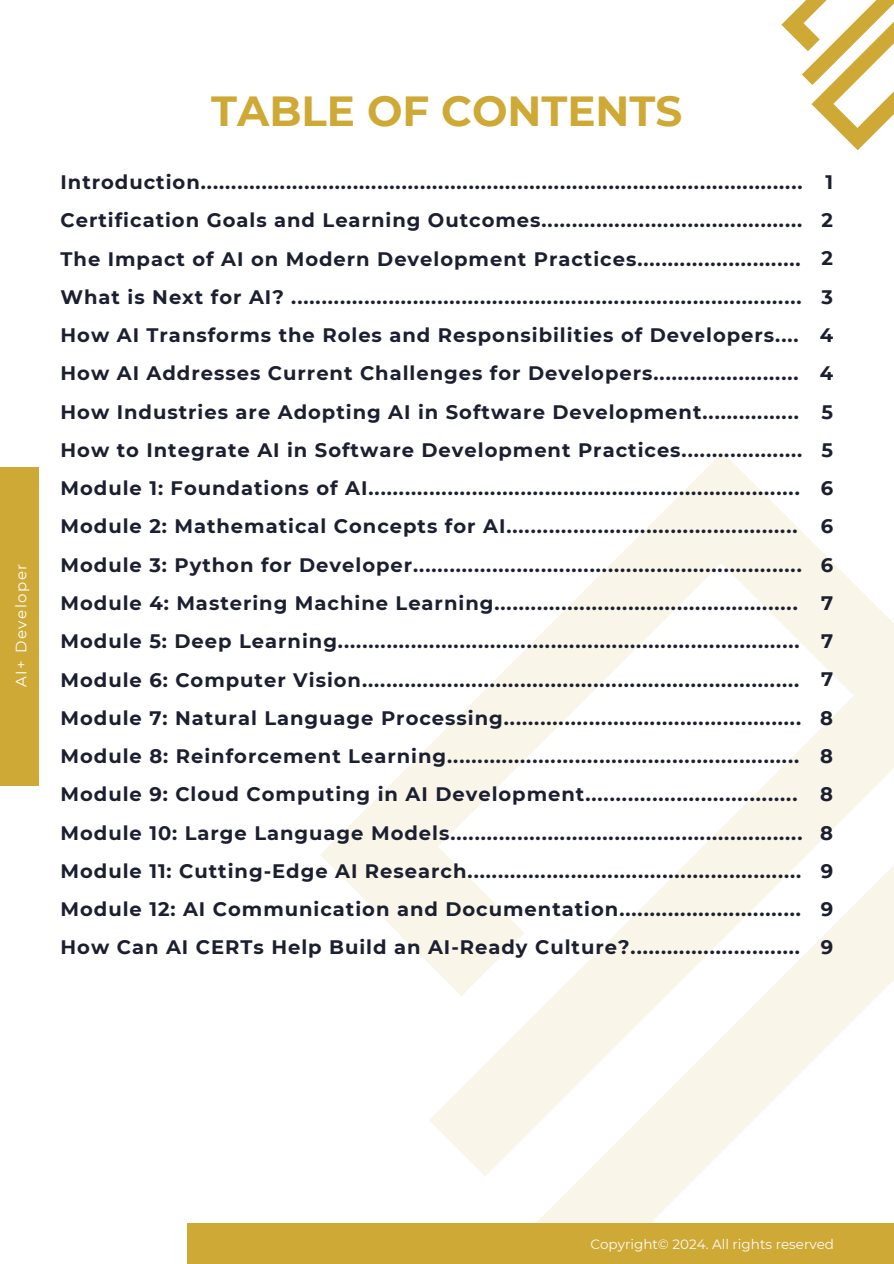
<style>
.page{position:relative;width:894px;height:1264px;background:#fff}
.page>*{position:absolute;margin:0;border:0;box-sizing:border-box;transform-origin:0 0}
.t1{font:700 42px "Montserrat";color:#cfa935}
.t2{font:700 19.5px/38.2px "Montserrat";letter-spacing:.05em;color:#1c1f30}
.t3{font:15px "Montserrat";letter-spacing:.1em;color:#fff}
.t4{font:13.5px "Montserrat";color:#fdfdfd}
</style>
<div class="page">
<svg style="left:320px;top:453px;width:573px;height:718px"></svg>
<svg style="left:480px;top:794px;width:413px;height:428px"></svg>
<svg style="left:781px;top:0;width:112px;height:150px"></svg>
<div style="left:187px;top:1222px;width:706px;height:41px;background:#cfa935"></div>
<div style="left:0;top:467px;width:39px;height:318px;background:#cfa935"></div>
<p class="t3" style="left:12px;top:687px;width:125px;rotate:-90deg">AI+ Developer</p>
<p class="t1" style="left:211px;top:85px;width:472px">TABLE OF CONTENTS</p>
<p class="t2" style="left:60px;top:163px;width:743px">Introduction...................................................................................................<br>Certification Goals and Learning Outcomes...........................................<br>The Impact of AI on Modern Development Practices...........................<br>What is Next for AI? ....................................................................................<br>How AI Transforms the Roles and Responsibilities of Developers....<br>How AI Addresses Current Challenges for Developers........................<br>How Industries are Adopting AI in Software Development................<br>How to Integrate AI in Software Development Practices....................<br>Module 1: Foundations of AI.......................................................................<br>Module 2: Mathematical Concepts for AI................................................<br>Module 3: Python for Developer................................................................<br>Module 4: Mastering Machine Learning..................................................<br>Module 5: Deep Learning............................................................................<br>Module 6: Computer Vision........................................................................<br>Module 7: Natural Language Processing.................................................<br>Module 8: Reinforcement Learning..........................................................<br>Module 9: Cloud Computing in AI Development...................................<br>Module 10: Large Language Models..........................................................<br>Module 11: Cutting-Edge AI Research.......................................................<br>Module 12: AI Communication and Documentation..............................<br>How Can AI CERTs Help Build an AI-Ready Culture?............................</p>
<h1 class="t2" style="left:819px;top:163px;width:15px;text-align:justify">1<br>2<br>2<br>3<br>4<br>4<br>5<br>5<br>6<br>6<br>6<br>7<br>7<br>7<br>8<br>8<br>8<br>8<br>9<br>9</h1>
<h2 class="t2" style="left:820px;top:928px;width:14px">9</h2>
<h2 class="t4" style="left:590px;top:1235px;width:245px">Copyright© 2024. All rights reserved</h2>
</div>
